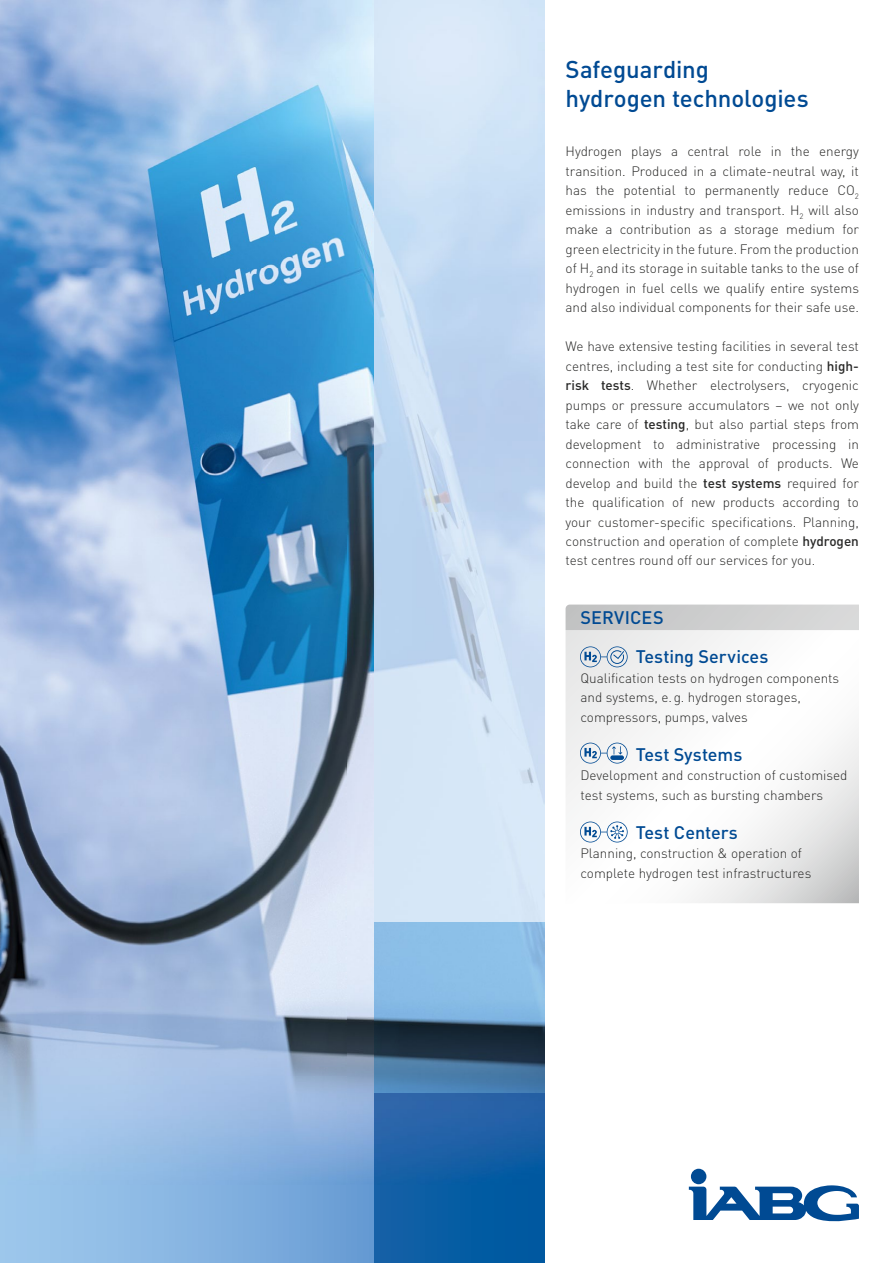
<style>
.page{position:relative;width:893px;height:1263px;background:#fff}
.page>*{position:absolute;margin:0;border:0;box-sizing:border-box;transform-origin:0 0}
.t1{font:500 24px/28.8px "DINOT";letter-spacing:-.005em;color:#004a93}
.t2{font:500 18px "DINOT";letter-spacing:.005em;color:#004a93}
.t3{font:300 13.5px/19.5px "DINOT";color:#282827}
.s1{font-weight:500}
</style>
<div class="page">
<div style="left:0;top:1184px;width:374px;height:79px;background:linear-gradient(to right,#a2cbee,#699cd4)"></div>
<img style="left:0;top:0;width:374px;height:1184px">
<div style="left:691px;top:1169px;width:15px;height:15px;background:#004a93;border-radius:50%"></div>
<svg style="left:688px;top:1185px;width:171px;height:36px"></svg>
<div style="left:374px;top:1184px;width:170px;height:79px;background:linear-gradient(to right,#1461a7,#00589f)"></div>
<img style="left:374px;top:0;width:170px;height:1184px">
<svg style="left:566px;top:630px;width:293px;height:273px"></svg>
<svg style="left:566px;top:604px;width:293px;height:26px;background:#cececf"></svg>
<svg style="left:580px;top:646px;width:48px;height:21px"></svg>
<svg style="left:580px;top:743px;width:48px;height:20px"></svg>
<div style="left:610px;top:755px;width:14px;height:5px;background:#004a93;border-radius:2px"></div>
<svg style="left:580px;top:821px;width:48px;height:21px"></svg>
<h1 class="t1" style="left:566px;top:54px;width:245px">Safeguarding hydrogen technologies</h1>
<p class="t3" style="left:566px;top:141px;width:295px;text-align:justify">Hydrogen plays a central role in the energy transition. Produced in a climate-neutral way, it has the potential to permanently reduce CO<sub>2 </sub>emissions in industry and transport. H<sub>2</sub> will also make a contribution as a storage medium for green electricity in the future. From the production of H<sub>2</sub> and its storage in suitable tanks to the use of hydrogen in fuel cells we qualify entire systems and also individual components for their safe use.</p>
<p class="t3" style="left:566px;top:336px;width:295px;text-align:justify">We have extensive testing facilities in several test centres, including a test site for conducting <span class="s1">high&shy;risk tests</span>. Whether electrolysers, cryogenic pumps or pressure accumulators – we not only take care of <span class="s1">testing</span>, but also partial steps from development to administrative processing in connection with the approval of products. We develop and build the <span class="s1">test systems</span> required for the qualification of new products according to your customer-specific specifications. Planning, construction and operation of complete <span class="s1">hydrogen </span>test centres round off our services for you.</p>
<h2 class="t2" style="left:580px;top:606px;width:85px">SERVICES</h2>
<h2 class="t2" style="left:636px;top:645px;width:134px">Testing Services</h2>
<p class="t3" style="left:580px;top:668px;width:260px">Qualification tests on hydrogen components and systems, e. g. hydrogen storages, compressors, pumps, valves</p>
<h2 class="t2" style="left:636px;top:743px;width:108px">Test Systems</h2>
<p class="t3" style="left:580px;top:765px;width:269px">Development and construction of customised test systems, such as bursting chambers</p>
<h2 class="t2" style="left:636px;top:821px;width:104px">Test Centers</h2>
<p class="t3" style="left:580px;top:843px;width:232px">Planning, construction &amp; operation of complete hydrogen test infrastructures</p>
</div>
